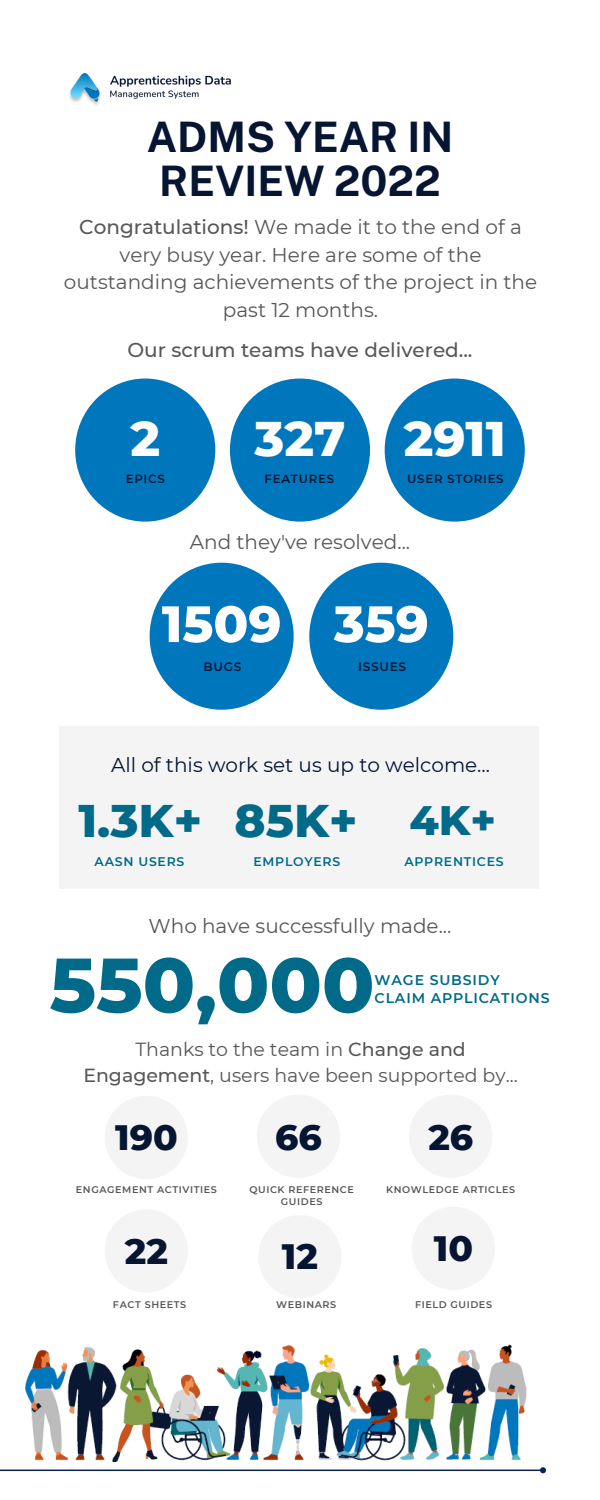
<style>
.page{position:relative;width:600px;height:1500px;background:#fff}
.page>*{position:absolute;margin:0;border:0;box-sizing:border-box;transform-origin:0 0}
.t1{font:800 76.8px "Montserrat";color:#006a88}
.t2{font:800 51px "Montserrat";color:#fff}
.t3{font:800 49.6px "Montserrat";color:#fff}
.t4{font:800 46.7px "Montserrat";color:#006a88}
.t5{font:700 42px/44.2px "Public Sans";color:#051532}
.t6{font:800 42px "Montserrat";color:#006a88}
.t7{font:800 36px "Montserrat";color:#051532}
.t8{font:20px/27.8px "Montserrat";color:#575757;text-align:center}
.t9{font:20px "Montserrat";color:#051532}
.t10{font:500 20px "Montserrat";color:#575757}
.t11{font:18.9px/26.3px "Montserrat";color:#575757;text-align:center}
.t12{font:600 14.1px/18px "Montserrat";letter-spacing:.06em;color:#006a88}
.t13{font:600 12.5px "Montserrat";letter-spacing:.06em;color:#006a88}
.t14{font:600 12.1px "Montserrat";letter-spacing:.06em;color:#051532}
.t15{font:600 11.8px "Montserrat";letter-spacing:.06em;color:#051532}
.t16{font:600 9.6px/12.1px "Montserrat";letter-spacing:.06em;color:#575757;text-align:center}
.s1{font-weight:500}
</style>
<div class="page">
<img style="left:69px;top:73px;width:162px;height:33px">
<div style="left:230px;top:379px;width:140px;height:143px;background:#0076bd;border-radius:50%"></div>
<div style="left:75px;top:379px;width:140px;height:143px;background:#0076bd;border-radius:50%"></div>
<div style="left:385px;top:379px;width:140px;height:143px;background:#0076bd;border-radius:50%"></div>
<div style="left:150px;top:563px;width:144px;height:147px;background:#0076bd;border-radius:50%"></div>
<div style="left:309px;top:563px;width:144px;height:147px;background:#0076bd;border-radius:50%"></div>
<img style="left:25px;top:1344px;width:502px;height:118px">
<hr style="left:0;top:1470px;width:540px;height:1px;background:#082354">
<svg style="left:539px;top:1467px;width:7px;height:7px"></svg>
<div style="left:59px;top:726px;width:480px;height:163px;background:#f4f4f4"></div>
<div style="left:258px;top:1215px;width:83px;height:83px;background:#f4f4f4;border-radius:50%"></div>
<div style="left:412px;top:1207px;width:83px;height:83px;background:#f4f4f4;border-radius:50%"></div>
<div style="left:105px;top:1096px;width:83px;height:83px;background:#f4f4f4;border-radius:50%"></div>
<div style="left:409px;top:1095px;width:83px;height:83px;background:#f4f4f4;border-radius:50%"></div>
<div style="left:257px;top:1095px;width:83px;height:83px;background:#f4f4f4;border-radius:50%"></div>
<div style="left:105px;top:1209px;width:83px;height:84px;background:#f4f4f4;border-radius:50%"></div>
<h3 class="t5" style="left:147px;top:115px;width:308px">ADMS YEAR IN<br>REVIEW 2022</h3>
<p class="t8" style="left:64px;top:213px;width:475px"><span class="s1">Congratulations!</span> We made it to the end of a very busy year. Here are some of the outstanding achievements of the project in the past 12 months.</p>
<p class="t10" style="left:127px;top:338px;width:347px">Our scrum teams have delivered...</p>
<h3 class="t3" style="left:130px;top:408px;width:31px">2</h3>
<p class="t15" style="left:126px;top:472px;width:41px">EPICS</p>
<h3 class="t3" style="left:254px;top:408px;width:93px">327</h3>
<p class="t15" style="left:265px;top:472px;width:71px">FEATURES</p>
<h3 class="t3" style="left:404px;top:408px;width:104px">2911</h3>
<p class="t15" style="left:407px;top:472px;width:98px">USER STORIES</p>
<p class="t8" style="left:190px;top:528px;width:222px">And they've resolved...</p>
<h2 class="t2" style="left:162px;top:593px;width:121px">1509</h2>
<p class="t14" style="left:203px;top:659px;width:39px">BUGS</p>
<h2 class="t2" style="left:334px;top:593px;width:96px">359</h2>
<p class="t14" style="left:358px;top:659px;width:50px">ISSUES</p>
<p class="t9" style="left:111px;top:753px;width:380px">All of this work set us up to welcome...</p>
<h3 class="t4" style="left:78px;top:792px;width:125px">1.3K+</h3>
<p class="t13" style="left:95px;top:854px;width:91px">AASN USERS</p>
<h3 class="t4" style="left:235px;top:792px;width:125px">85K+</h3>
<p class="t13" style="left:253px;top:854px;width:88px">EMPLOYERS</p>
<h3 class="t6" style="left:409px;top:795px;width:88px">4K+</h3>
<p class="t13" style="left:404px;top:854px;width:101px">APPRENTICES</p>
<p class="t8" style="left:149px;top:912px;width:304px">Who have successfully made...</p>
<h1 class="t1" style="left:50px;top:938px;width:326px">550,000</h1>
<p class="t12" style="left:375px;top:971px;width:177px">WAGE SUBSIDY<br>CLAIM APPLICATIONS</p>
<p class="t11" style="left:83px;top:1036px;width:436px">Thanks to the team in <span class="s1">Change and<br>Engagement</span>, users have been supported by...</p>
<h3 class="t7" style="left:115px;top:1115px;width:64px">190</h3>
<p class="t16" style="left:76px;top:1184px;width:143px">ENGAGEMENT ACTIVITIES</p>
<h3 class="t7" style="left:275px;top:1115px;width:48px">66</h3>
<p class="t16" style="left:249px;top:1184px;width:106px">QUICK REFERENCE<br>GUIDES</p>
<h3 class="t7" style="left:428px;top:1115px;width:46px">26</h3>
<p class="t16" style="left:386px;top:1184px;width:131px">KNOWLEDGE ARTICLES</p>
<h3 class="t7" style="left:125px;top:1229px;width:45px">22</h3>
<h3 class="t7" style="left:434px;top:1226px;width:41px">10</h3>
<p class="t16" style="left:113px;top:1299px;width:75px">FACT SHEETS</p>
<p class="t16" style="left:415px;top:1299px;width:79px">FIELD GUIDES</p>
<h3 class="t7" style="left:282px;top:1234px;width:38px">12</h3>
<p class="t16" style="left:276px;top:1299px;width:62px">WEBINARS</p>
</div>
